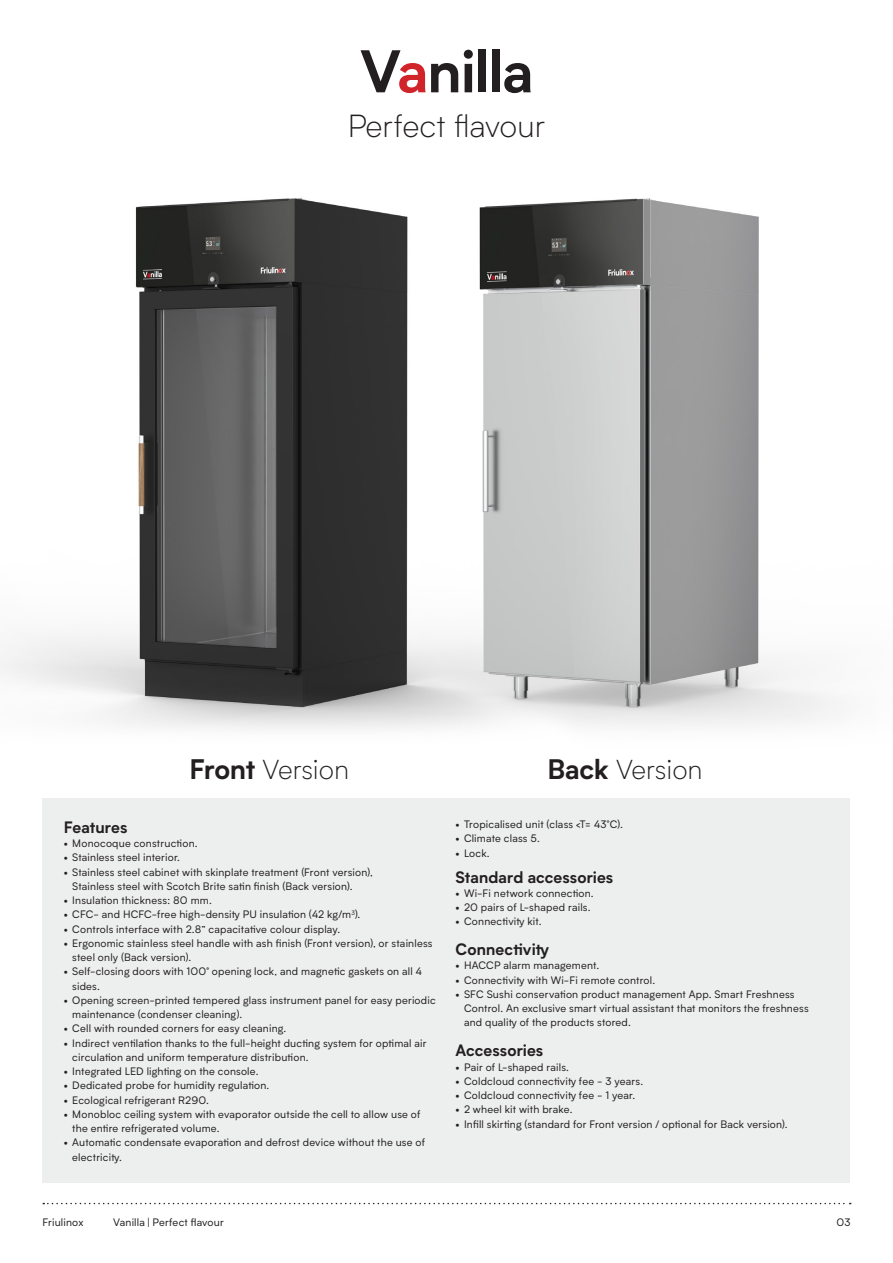
<style>
.page{position:relative;width:893px;height:1263px;background:#fff}
.page>*{position:absolute;margin:0;border:0;box-sizing:border-box;transform-origin:0 0}
.Testo_paragrafo{font:700 57.3px "Biotif";letter-spacing:-.005em;color:#231f20}
.Titolo_apertura{font:300 31.5px "Biotif";letter-spacing:-.01em;color:#231f20}
.Titolo_apertura-2{font:300 27px "Biotif";color:#231f20}
.Modello_listino_genitore{font:700 15.75px "Biotif";letter-spacing:.005em;color:#231f20}
.Testo_base{font:10.5px/14.2px "Biotif";letter-spacing:.015em;color:#231f20}
.s1{color:#d1232a}
.s2{font-weight:700}
</style>
<div class="page">
<svg style="left:43px;top:1203px;width:808px;height:1px"></svg>
<img style="left:0;top:198px;width:839px;height:532px">
<div style="left:43px;top:798px;width:807px;height:385px;background:#edefee"></div>
<p class="Testo_paragrafo" style="left:360px;top:29px;width:175px">V<span class="s1">a</span>nilla</p>
<p class="Titolo_apertura" style="left:348px;top:105px;width:199px">Perfect flavour</p>
<p class="Titolo_apertura-2" style="left:189px;top:752px;width:161px"><span class="s2">Front</span> Version</p>
<p class="Titolo_apertura-2" style="left:547px;top:752px;width:157px"><span class="s2">Back</span> Version</p>
<p class="Modello_listino_genitore" style="left:64px;top:815px;width:65px">Features</p>
<p class="Testo_base" style="left:64px;top:836px;width:135px">• Monocoque construction.</p>
<p class="Testo_base" style="left:64px;top:850px;width:118px">• Stainless steel interior.</p>
<p class="Testo_base" style="left:72px;top:864px;width:302px;text-indent:-9px">• Stainless steel cabinet with skinplate treatment (Front version),<br>Stainless steel with Scotch Brite satin finish (Back version).</p>
<p class="Testo_base" style="left:64px;top:893px;width:150px">• Insulation thickness: 80 mm.</p>
<p class="Testo_base" style="left:64px;top:907px;width:298px">• CFC- and HCFC-free high-density PU insulation (42 kg/m<sup>3</sup>).</p>
<p class="Testo_base" style="left:64px;top:921px;width:278px">• Controls interface with 2.8” capacitative colour display.</p>
<p class="Testo_base" style="left:72px;top:935px;width:362px;text-indent:-9px">• Ergonomic stainless steel handle with ash finish (Front version), or stainless steel only (Back version).</p>
<p class="Testo_base" style="left:72px;top:964px;width:351px;text-indent:-9px">• Self-closing doors with 100° opening lock, and magnetic gaskets on all 4 sides.</p>
<p class="Testo_base" style="left:72px;top:992px;width:365px;text-indent:-9px">• Opening screen-printed tempered glass instrument panel for easy periodic maintenance (condenser cleaning).</p>
<p class="Testo_base" style="left:64px;top:1021px;width:224px">• Cell with rounded corners for easy cleaning.</p>
<p class="Testo_base" style="left:72px;top:1035px;width:356px;text-indent:-9px">• Indirect ventilation thanks to the full-height ducting system for optimal air circulation and uniform temperature distribution.</p>
<p class="Testo_base" style="left:64px;top:1064px;width:196px">• Integrated LED lighting on the console.</p>
<p class="Testo_base" style="left:64px;top:1078px;width:207px">• Dedicated probe for humidity regulation.</p>
<p class="Testo_base" style="left:64px;top:1092px;width:147px">• Ecological refrigerant R290.</p>
<p class="Testo_base" style="left:72px;top:1106px;width:350px;text-indent:-9px">• Monobloc ceiling system with evaporator outside the cell to allow use of the entire refrigerated volume.</p>
<p class="Testo_base" style="left:72px;top:1135px;width:354px;text-indent:-9px">• Automatic condensate evaporation and defrost device without the use of electricity.</p>
<p class="Testo_base" style="left:455px;top:817px;width:169px">• Tropicalised unit (class &lt;T= 43°C).</p>
<p class="Testo_base" style="left:455px;top:831px;width:86px">• Climate class 5.</p>
<p class="Testo_base" style="left:455px;top:845px;width:36px">• Lock.</p>
<p class="Modello_listino_genitore" style="left:455px;top:865px;width:159px">Standard accessories</p>
<p class="Testo_base" style="left:455px;top:885px;width:140px">• Wi-Fi network connection.</p>
<p class="Testo_base" style="left:455px;top:900px;width:137px">• 20 pairs of L-shaped rails.</p>
<p class="Testo_base" style="left:455px;top:914px;width:88px">• Connectivity kit.</p>
<p class="Modello_listino_genitore" style="left:455px;top:938px;width:95px">Connectivity</p>
<p class="Testo_base" style="left:455px;top:958px;width:145px">• HACCP alarm management.</p>
<p class="Testo_base" style="left:455px;top:972px;width:201px">• Connectivity with Wi-Fi remote control.</p>
<p class="Testo_base" style="left:464px;top:987px;width:346px;text-indent:-9px">• SFC Sushi conservation product management App. Smart Freshness<br>Control. An exclusive smart virtual assistant that monitors the freshness and quality of the products stored.</p>
<p class="Modello_listino_genitore" style="left:455px;top:1039px;width:89px">Accessories</p>
<p class="Testo_base" style="left:455px;top:1059px;width:115px">• Pair of L-shaped rails.</p>
<p class="Testo_base" style="left:455px;top:1073px;width:189px">• Coldcloud connectivity fee - 3 years.</p>
<p class="Testo_base" style="left:455px;top:1088px;width:181px">• Coldcloud connectivity fee - 1 year.</p>
<p class="Testo_base" style="left:455px;top:1102px;width:119px">• 2 wheel kit with brake.</p>
<p class="Testo_base" style="left:455px;top:1116px;width:334px">• Infill skirting (standard for Front version / optional for Back version).</p>
<p class="Testo_base" style="left:43px;top:1214px;width:42px">Friulinox</p>
<p class="Testo_base" style="left:113px;top:1214px;width:112px">Vanilla | Perfect flavour</p>
<p class="Testo_base" style="left:836px;top:1214px;width:16px">03</p>
</div>
